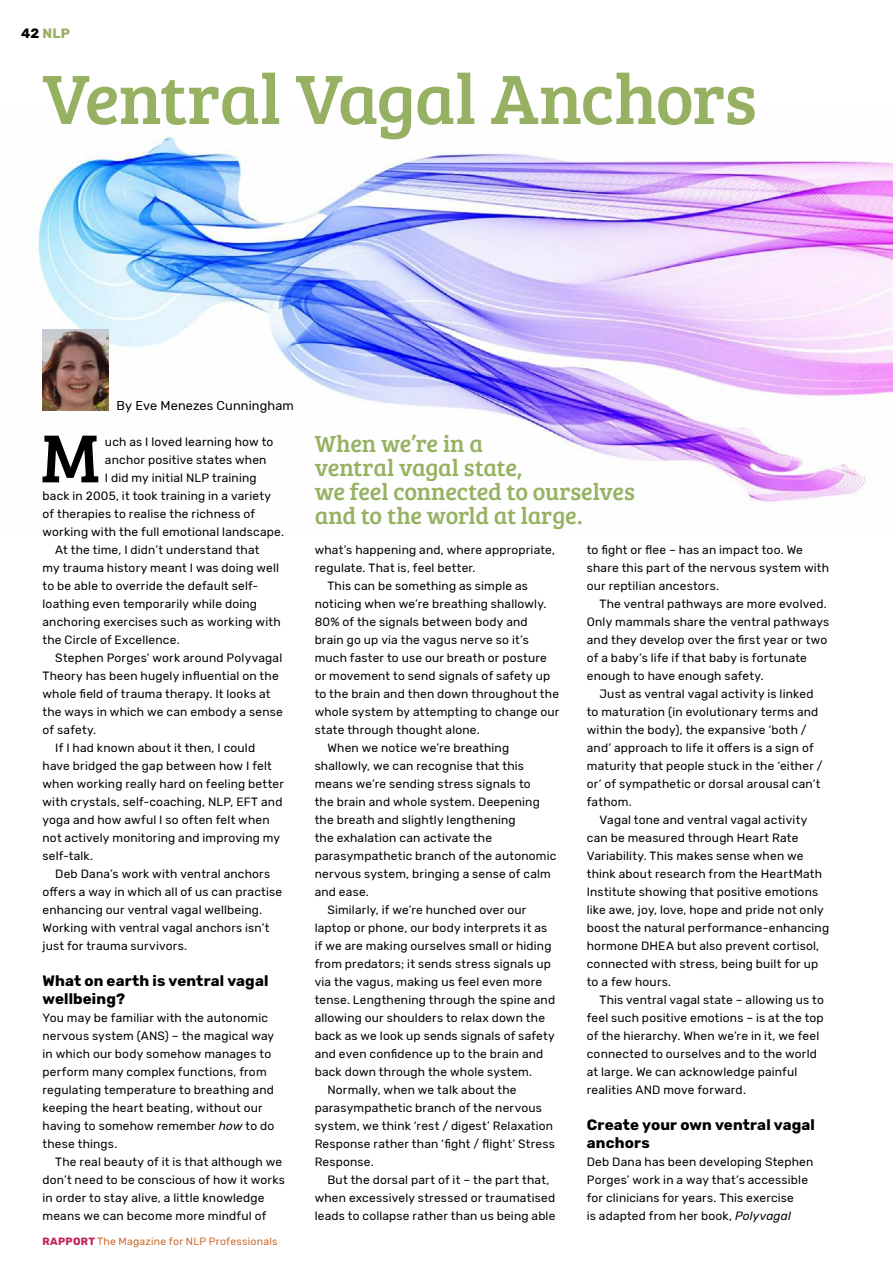
<style>
.page{position:relative;width:893px;height:1263px;background:#fff}
.page>*{position:absolute;margin:0;border:0;box-sizing:border-box;transform-origin:0 0}
.t1{font:72px "Bree Serif";letter-spacing:-.015em;color:#96b161}
.t2{font:70.2px "Bree Serif";color:#000}
.t3{font:24px/24px "Bree Serif";letter-spacing:-.01em;color:#96b161}
.t4{font:700 15px/18px "Rubik";letter-spacing:.01em;color:#000}
.t5{font:700 13.5px "Rubik";color:#96b161}
.t6{font:12.75px "Rubik";letter-spacing:.01em;color:#000}
.t7{font:12px/18px "Rubik";letter-spacing:.015em;color:#000}
.t8{font:10.5px "Rubik";letter-spacing:.02em;color:#cb6a2c}
.s1{color:#000}
.s2{font-style:italic}
.s3{font-weight:700;color:#c12354}
</style>
<div class="page">
<img style="left:37px;top:135px;width:856px;height:367px">
<img style="left:43px;top:329px;width:65px;height:81px">
<p class="t5" style="left:21px;top:26px;width:50px"><span class="s1">42</span> NLP</p>
<h1 class="t1" style="left:43px;top:46px;width:716px">Ventral Vagal Anchors</h1>
<p class="t6" style="left:117px;top:399px;width:179px">By Eve Menezes Cunningham</p>
<h2 class="t2" style="left:41px;top:407px;width:60px">M</h2>
<p class="t7" style="left:105px;top:433px;width:170px">uch as I loved learning how to</p>
<p class="t7" style="left:105px;top:451px;width:163px">anchor positive states when</p>
<p class="t7" style="left:105px;top:469px;width:153px">I did my initial NLP training</p>
<p class="t7" style="left:43px;top:487px;width:230px">back in 2005, it took training in a variety</p>
<p class="t7" style="left:43px;top:505px;width:214px">of therapies to realise the richness of</p>
<p class="t7" style="left:43px;top:523px;width:243px">working with the full emotional landscape.</p>
<p class="t7" style="left:55px;top:541px;width:206px">At the time, I didn’t understand that</p>
<p class="t7" style="left:43px;top:559px;width:238px">my trauma history meant I was doing well</p>
<p class="t7" style="left:43px;top:577px;width:217px">to be able to override the default self-</p>
<p class="t7" style="left:43px;top:595px;width:216px">loathing even temporarily while doing</p>
<p class="t7" style="left:43px;top:613px;width:240px">anchoring exercises such as working with</p>
<p class="t7" style="left:43px;top:631px;width:139px">the Circle of Excellence.</p>
<p class="t7" style="left:55px;top:649px;width:228px">Stephen Porges’ work around Polyvagal</p>
<p class="t7" style="left:43px;top:667px;width:238px">Theory has been hugely influential on the</p>
<p class="t7" style="left:43px;top:685px;width:230px">whole field of trauma therapy. It looks at</p>
<p class="t7" style="left:43px;top:703px;width:242px">the ways in which we can embody a sense</p>
<p class="t7" style="left:43px;top:721px;width:55px">of safety.</p>
<p class="t7" style="left:55px;top:739px;width:201px">If I had known about it then, I could</p>
<p class="t7" style="left:43px;top:757px;width:231px">have bridged the gap between how I felt</p>
<p class="t7" style="left:43px;top:775px;width:243px">when working really hard on feeling better</p>
<p class="t7" style="left:43px;top:793px;width:241px">with crystals, self-coaching, NLP, EFT and</p>
<p class="t7" style="left:43px;top:811px;width:229px">yoga and how awful I so often felt when</p>
<p class="t7" style="left:43px;top:829px;width:239px">not actively monitoring and improving my</p>
<p class="t7" style="left:43px;top:847px;width:52px">self-talk.</p>
<p class="t7" style="left:55px;top:865px;width:216px">Deb Dana’s work with ventral anchors</p>
<p class="t7" style="left:43px;top:883px;width:241px">offers a way in which all of us can practise</p>
<p class="t7" style="left:43px;top:901px;width:221px">enhancing our ventral vagal wellbeing.</p>
<p class="t7" style="left:43px;top:919px;width:228px">Working with ventral vagal anchors isn’t</p>
<p class="t7" style="left:43px;top:937px;width:146px">just for trauma survivors.</p>
<p class="t4" style="left:43px;top:973px;width:227px">What on earth is ventral vagal wellbeing?</p>
<p class="t7" style="left:43px;top:1009px;width:233px">You may be familiar with the autonomic nervous system (ANS) – the magical way in which our body somehow manages to perform many complex functions, from regulating temperature to breathing and keeping the heart beating, without our having to somehow remember <span class="s2">how</span> to do these things.</p>
<p class="t7" style="left:43px;top:1153px;width:244px;text-indent:13px">The real beauty of it is that although we don’t need to be conscious of how it works in order to stay alive, a little knowledge means we can become more mindful of</p>
<p class="t8" style="left:43px;top:1235px;width:236px"><span class="s3">RAPPorT</span> The Magazine for NLP Professionals</p>
<h3 class="t3" style="left:315px;top:431px;width:322px">When we’re in a<br>ventral vagal state,<br>we feel connected to ourselves and to the world at large.</h3>
<p class="t7" style="left:315px;top:541px;width:242px">what’s happening and, where appropriate,</p>
<p class="t7" style="left:315px;top:559px;width:162px">regulate. That is, feel better.</p>
<p class="t7" style="left:327px;top:577px;width:202px">This can be something as simple as</p>
<p class="t7" style="left:315px;top:595px;width:233px">noticing when we’re breathing shallowly.</p>
<p class="t7" style="left:315px;top:613px;width:215px">80% of the signals between body and</p>
<p class="t7" style="left:315px;top:631px;width:216px">brain go up via the vagus nerve so it’s</p>
<p class="t7" style="left:315px;top:649px;width:234px">much faster to use our breath or posture</p>
<p class="t7" style="left:315px;top:667px;width:237px">or movement to send signals of safety up</p>
<p class="t7" style="left:315px;top:685px;width:246px">to the brain and then down throughout the</p>
<p class="t7" style="left:315px;top:703px;width:246px">whole system by attempting to change our</p>
<p class="t7" style="left:315px;top:721px;width:167px">state through thought alone.</p>
<p class="t7" style="left:327px;top:739px;width:183px">When we notice we’re breathing</p>
<p class="t7" style="left:315px;top:757px;width:211px">shallowly, we can recognise that this</p>
<p class="t7" style="left:315px;top:775px;width:218px">means we’re sending stress signals to</p>
<p class="t7" style="left:315px;top:793px;width:227px">the brain and whole system. Deepening</p>
<p class="t7" style="left:315px;top:811px;width:203px">the breath and slightly lengthening</p>
<p class="t7" style="left:315px;top:829px;width:179px">the exhalation can activate the</p>
<p class="t7" style="left:315px;top:847px;width:243px">parasympathetic branch of the autonomic</p>
<p class="t7" style="left:315px;top:865px;width:238px">nervous system, bringing a sense of calm</p>
<p class="t7" style="left:315px;top:883px;width:56px">and ease.</p>
<p class="t7" style="left:327px;top:901px;width:200px">Similarly, if we’re hunched over our</p>
<p class="t7" style="left:315px;top:919px;width:234px">laptop or phone, our body interprets it as</p>
<p class="t7" style="left:315px;top:937px;width:238px">if we are making ourselves small or hiding</p>
<p class="t7" style="left:315px;top:955px;width:238px">from predators; it sends stress signals up</p>
<p class="t7" style="left:315px;top:973px;width:229px">via the vagus, making us feel even more</p>
<p class="t7" style="left:315px;top:991px;width:242px">tense. Lengthening through the spine and</p>
<p class="t7" style="left:315px;top:1009px;width:232px">allowing our shoulders to relax down the</p>
<p class="t7" style="left:315px;top:1027px;width:242px">back as we look up sends signals of safety</p>
<p class="t7" style="left:315px;top:1045px;width:230px">and even confidence up to the brain and</p>
<p class="t7" style="left:315px;top:1063px;width:219px">back down through the whole system.</p>
<p class="t7" style="left:327px;top:1081px;width:191px">Normally, when we talk about the</p>
<p class="t7" style="left:315px;top:1099px;width:229px">parasympathetic branch of the nervous</p>
<p class="t7" style="left:315px;top:1117px;width:240px">system, we think ‘rest / digest’ Relaxation</p>
<p class="t7" style="left:315px;top:1135px;width:242px">Response rather than ‘fight / flight’ Stress</p>
<p class="t7" style="left:315px;top:1153px;width:61px">Response.</p>
<p class="t7" style="left:327px;top:1171px;width:223px">But the dorsal part of it – the part that,</p>
<p class="t7" style="left:315px;top:1189px;width:242px">when excessively stressed or traumatised</p>
<p class="t7" style="left:315px;top:1207px;width:242px">leads to collapse rather than us being able</p>
<p class="t7" style="left:587px;top:541px;width:244px">to fight or flee – has an impact too. We share this part of the nervous system with our reptilian ancestors.</p>
<p class="t7" style="left:587px;top:595px;width:244px;text-indent:13px">The ventral pathways are more evolved.<br>Only mammals share the ventral pathways and they develop over the first year or two of a baby’s life if that baby is fortunate enough to have enough safety.</p>
<p class="t7" style="left:587px;top:685px;width:237px;text-indent:13px">Just as ventral vagal activity is linked to maturation (in evolutionary terms and within the body), the expansive ‘both / and’ approach to life it offers is a sign of maturity that people stuck in the ‘either / or’ of sympathetic or dorsal arousal can’t fathom.</p>
<p class="t7" style="left:587px;top:811px;width:244px;text-indent:13px">Vagal tone and ventral vagal activity can be measured through Heart Rate Variability. This makes sense when we think about research from the HeartMath Institute showing that positive emotions like awe, joy, love, hope and pride not only boost the natural performance-enhancing hormone DHEA but also prevent cortisol, connected with stress, being built for up to a few hours.</p>
<p class="t7" style="left:587px;top:991px;width:239px;text-indent:13px">This ventral vagal state – allowing us to feel such positive emotions – is at the top of the hierarchy. When we’re in it, we feel connected to ourselves and to the world at large. We can acknowledge painful realities AND move forward.</p>
<p class="t4" style="left:587px;top:1117px;width:230px">Create your own ventral vagal anchors</p>
<p class="t7" style="left:587px;top:1153px;width:228px">Deb Dana has been developing Stephen Porges’ work in a way that’s accessible for clinicians for years. This exercise<br>is adapted from her book, <span class="s2">Polyvagal</span></p>
</div>
